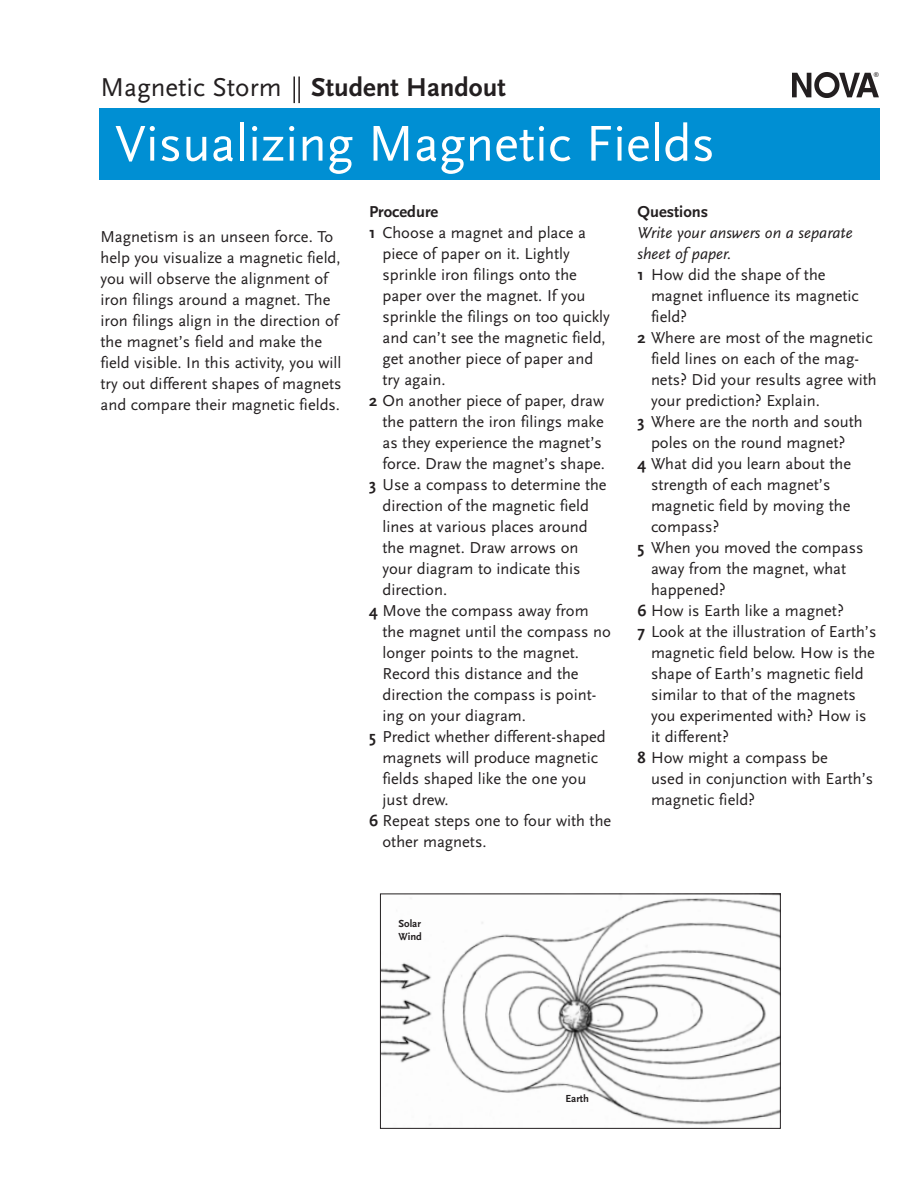
<style>
.page{position:relative;width:918px;height:1188px;background:#fff}
.page>*{position:absolute;margin:0;border:0;box-sizing:border-box;transform-origin:0 0}
.t1{font:52.5px "Scala Sans";color:#fff}
.t2{font:700 27px "Scala Sans";color:#231f20}
.t3{font:16.5px/21px "Scala Sans";color:#231f20}
.t4{font:italic 16.5px/21px "Scala Sans";color:#231f20}
.t5{font:700 16.5px "Scala Sans";color:#231f20}
.t6{font:700 10.65px/12.9px "Scala Sans";color:#231f20}
.t7{font:5.85px "Scala Sans";color:#231f20}
.s1{font-weight:400}
.s2{font-weight:700}
.s3{font-weight:700;font-style:normal}
.s4{font-style:normal}
</style>
<div class="page">
<div style="left:99px;top:108px;width:781px;height:71px;background:#008fd3"></div>
<hr style="left:293px;top:76px;width:2px;height:27px;background:#231f20">
<hr style="left:298px;top:76px;width:2px;height:27px;background:#231f20">
<img style="left:382px;top:898px;width:397px;height:227px">
<div style="left:380px;top:894px;width:401px;height:235px;border:1px solid #231f20"></div>
<img style="left:792px;top:72px;width:87px;height:25px">
<div style="left:873px;top:71px;width:9px;height:6px;background:#fff"></div>
<h2 class="t2" style="left:100px;top:77px;width:407px"><span class="s1">Magnetic Storm</span> Student Handout</h2>
<h1 class="t1" style="left:115px;top:122px;width:601px">Visualizing Magnetic Fields</h1>
<p class="t7" style="left:873px;top:72px;width:7px">®</p>
<p class="t3" style="left:100px;top:227px;width:243px">Magnetism is an unseen force. To help you visualize a magnetic field, you will observe the alignment of iron filings around a magnet. The iron filings align in the direction of the magnet’s field and make the field visible. In this activity, you will try out different shapes of magnets and compare their magnetic fields.</p>
<p class="t5" style="left:369px;top:205px;width:71px">Procedure</p>
<p class="t3" style="left:369px;top:224px;width:218px"><span class="s2">1</span> Choose a magnet and place a</p>
<p class="t3" style="left:382px;top:245px;width:189px">piece of paper on it. Lightly</p>
<p class="t3" style="left:382px;top:266px;width:196px">sprinkle iron filings onto the</p>
<p class="t3" style="left:382px;top:287px;width:205px">paper over the magnet. If you</p>
<p class="t3" style="left:382px;top:308px;width:229px">sprinkle the filings on too quickly</p>
<p class="t3" style="left:382px;top:329px;width:225px">and can’t see the magnetic field,</p>
<p class="t3" style="left:382px;top:350px;width:212px">get another piece of paper and</p>
<p class="t3" style="left:382px;top:371px;width:65px">try again.</p>
<p class="t3" style="left:369px;top:392px;width:237px"><span class="s2">2</span> On another piece of paper, draw</p>
<p class="t3" style="left:382px;top:413px;width:223px">the pattern the iron filings make</p>
<p class="t3" style="left:382px;top:434px;width:221px">as they experience the magnet’s</p>
<p class="t3" style="left:382px;top:455px;width:224px">force. Draw the magnet’s shape.</p>
<p class="t3" style="left:369px;top:476px;width:239px"><span class="s2">3</span> Use a compass to determine the</p>
<p class="t3" style="left:382px;top:497px;width:208px">direction of the magnetic field</p>
<p class="t3" style="left:382px;top:518px;width:207px">lines at various places around</p>
<p class="t3" style="left:382px;top:539px;width:198px">the magnet. Draw arrows on</p>
<p class="t3" style="left:382px;top:560px;width:199px">your diagram to indicate this</p>
<p class="t3" style="left:382px;top:581px;width:66px">direction.</p>
<p class="t3" style="left:369px;top:602px;width:221px"><span class="s2">4</span> Move the compass away from</p>
<p class="t3" style="left:382px;top:623px;width:230px">the magnet until the compass no</p>
<p class="t3" style="left:382px;top:644px;width:198px">longer points to the magnet.</p>
<p class="t3" style="left:382px;top:665px;width:198px">Record this distance and the</p>
<p class="t3" style="left:382px;top:686px;width:215px">direction the compass is point-</p>
<p class="t3" style="left:382px;top:707px;width:145px">ing on your diagram.</p>
<p class="t3" style="left:369px;top:728px;width:238px"><span class="s2">5</span> Predict whether different-shaped</p>
<p class="t3" style="left:382px;top:749px;width:217px">magnets will produce magnetic</p>
<p class="t3" style="left:382px;top:770px;width:205px">fields shaped like the one you</p>
<p class="t3" style="left:382px;top:791px;width:68px">just drew.</p>
<p class="t3" style="left:369px;top:812px;width:244px"><span class="s2">6</span> Repeat steps one to four with the</p>
<p class="t3" style="left:382px;top:833px;width:106px">other magnets.</p>
<p class="t5" style="left:638px;top:205px;width:72px">Questions</p>
<p class="t4" style="left:638px;top:224px;width:217px">Write your answers on a separate sheet of paper.<br><span class="s3">1</span> <span class="s4">How did the shape of the</span></p>
<p class="t3" style="left:651px;top:287px;width:209px">magnet influence its magnetic</p>
<p class="t3" style="left:651px;top:308px;width:38px">field?</p>
<p class="t3" style="left:638px;top:329px;width:237px"><span class="s2">2</span> Where are most of the magnetic</p>
<p class="t3" style="left:651px;top:350px;width:210px">field lines on each of the mag-</p>
<p class="t3" style="left:651px;top:371px;width:227px">nets? Did your results agree with</p>
<p class="t3" style="left:651px;top:392px;width:170px">your prediction? Explain.</p>
<p class="t3" style="left:638px;top:413px;width:227px"><span class="s2">3</span> Where are the north and south</p>
<p class="t3" style="left:651px;top:434px;width:196px">poles on the round magnet?</p>
<p class="t3" style="left:638px;top:455px;width:215px"><span class="s2">4</span> What did you learn about the</p>
<p class="t3" style="left:651px;top:476px;width:181px">strength of each magnet’s</p>
<p class="t3" style="left:651px;top:497px;width:201px">magnetic field by moving the</p>
<p class="t3" style="left:651px;top:518px;width:70px">compass?</p>
<p class="t3" style="left:638px;top:539px;width:227px"><span class="s2">5</span> When you moved the compass</p>
<p class="t3" style="left:651px;top:560px;width:197px">away from the magnet, what</p>
<p class="t3" style="left:651px;top:581px;width:76px">happened?</p>
<p class="t3" style="left:638px;top:602px;width:208px"><span class="s2">6</span> How is Earth like a magnet?</p>
<p class="t3" style="left:638px;top:623px;width:240px"><span class="s2">7</span> Look at the illustration of Earth’s</p>
<p class="t3" style="left:651px;top:644px;width:226px">magnetic field below. How is the</p>
<p class="t3" style="left:651px;top:665px;width:214px">shape of Earth’s magnetic field</p>
<p class="t3" style="left:651px;top:686px;width:206px">similar to that of the magnets</p>
<p class="t3" style="left:651px;top:707px;width:217px">you experimented with? How is</p>
<p class="t3" style="left:651px;top:728px;width:79px">it different?</p>
<p class="t3" style="left:638px;top:749px;width:192px"><span class="s2">8</span> How might a compass be</p>
<p class="t3" style="left:651px;top:770px;width:224px">used in conjunction with Earth’s</p>
<p class="t3" style="left:651px;top:791px;width:106px">magnetic field?</p>
<p class="t6" style="left:399px;top:918px;width:25px">Solar<br>Wind</p>
<p class="t6" style="left:566px;top:1093px;width:25px">Earth</p>
</div>
